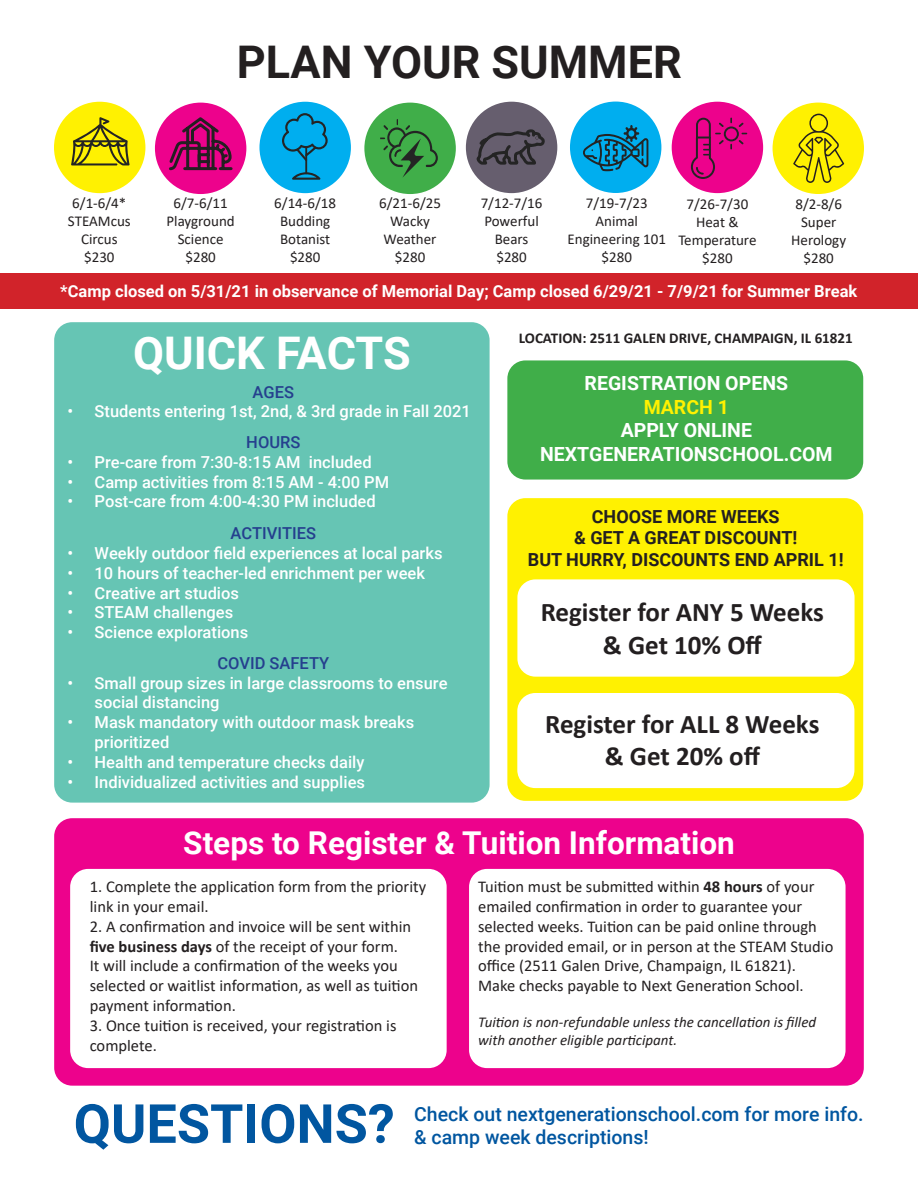
<style>
.page{position:relative;width:918px;height:1188px;background:#fff}
.page>*{position:absolute;margin:0;border:0;box-sizing:border-box;transform-origin:0 0}
.t1{font:700 54px "Roboto";color:#0156a0}
.t2{font:700 45px "Roboto";color:#231f20}
.t3{font:700 45px "Roboto";color:#fff}
.t4{font:700 31.5px "Roboto";color:#fff}
.t5{font:700 27px "Calibri";color:#231f20}
.t6{font:500 19.5px/23.4px "Roboto";color:#0156a0}
.t7{font:700 19.5px "Roboto";color:#fff}
.t8{font:700 19.5px "Roboto";color:#fff101}
.t9{font:700 18px "Roboto";color:#231f20}
.t10{font:16.5px/19.8px "Calibri";color:#231f20}
.t11{font:500 16.5px/19.8px "Roboto";color:#fff}
.t12{font:700 16.5px "Roboto";color:#fff}
.t13{font:500 16.5px "Roboto";color:#253f8e}
.t14{font:15px "Calibri";color:#231f20}
.t15{font:italic 15px/18px "Calibri";color:#231f20}
.t16{font:700 15px "Calibri";color:#231f20}
.s1{font-weight:700}
</style>
<div class="page">
<div style="left:54px;top:818px;width:810px;height:268px;background:#ed028c;border-radius:18px"></div>
<div style="left:70px;top:869px;width:377px;height:199px;background:#fff;border-radius:18px"></div>
<div style="left:469px;top:869px;width:377px;height:199px;background:#fff;border-radius:18px"></div>
<div style="left:507px;top:360px;width:356px;height:120px;background:#40ae49;border-radius:18px"></div>
<div style="left:507px;top:498px;width:356px;height:303px;background:#fff101;border-radius:18px"></div>
<div style="left:517px;top:579px;width:338px;height:98px;background:#fff;border-radius:18px"></div>
<div style="left:517px;top:693px;width:337px;height:95px;background:#fff;border-radius:18px"></div>
<div style="left:54px;top:322px;width:436px;height:481px;background:#66c5b4;border-radius:18px"></div>
<div style="left:0;top:273px;width:918px;height:36px;background:#d1232a"></div>
<div style="left:54px;top:102px;width:91px;height:91px;background:#fff101;border-radius:50%"></div>
<svg style="left:71px;top:117px;width:59px;height:48px"></svg>
<div style="left:155px;top:103px;width:91px;height:91px;background:#ed028c;border-radius:50%"></div>
<svg style="left:167px;top:115px;width:67px;height:56px"></svg>
<div style="left:259px;top:102px;width:92px;height:91px;background:#00aeef;border-radius:50%"></div>
<hr style="left:305px;top:146px;width:2px;height:28px;background:#242424">
<svg style="left:282px;top:113px;width:46px;height:48px"></svg>
<svg style="left:292px;top:172px;width:28px;height:8px"></svg>
<div style="left:364px;top:103px;width:92px;height:91px;background:#40ae49;border-radius:50%"></div>
<div style="left:466px;top:102px;width:91px;height:91px;background:#665e6e;border-radius:50%"></div>
<div style="left:570px;top:102px;width:91px;height:91px;background:#00aeef;border-radius:50%"></div>
<svg style="left:380px;top:119px;width:58px;height:59px"></svg>
<svg style="left:476px;top:129px;width:69px;height:36px"></svg>
<svg style="left:583px;top:125px;width:65px;height:46px"></svg>
<div style="left:672px;top:102px;width:91px;height:91px;background:#ed028c;border-radius:50%"></div>
<div style="left:773px;top:103px;width:91px;height:91px;background:#fff101;border-radius:50%"></div>
<svg style="left:691px;top:118px;width:56px;height:61px"></svg>
<svg style="left:793px;top:114px;width:51px;height:69px"></svg>
<p class="t2" style="left:237px;top:30px;width:446px">PLAN YOUR SUMMER</p>
<p class="t14" style="left:72px;top:193px;width:56px">6/1-6/4*</p>
<p class="t14" style="left:68px;top:211px;width:64px">STEAMcus</p>
<p class="t14" style="left:81px;top:229px;width:38px">Circus</p>
<p class="t14" style="left:84px;top:247px;width:32px">$230</p>
<p class="t14" style="left:174px;top:193px;width:56px">6/7-6/11</p>
<p class="t14" style="left:167px;top:211px;width:70px">Playground</p>
<p class="t14" style="left:178px;top:229px;width:47px">Science</p>
<p class="t14" style="left:185px;top:247px;width:32px">$280</p>
<p class="t14" style="left:274px;top:193px;width:63px">6/14-6/18</p>
<p class="t14" style="left:280px;top:211px;width:52px">Budding</p>
<p class="t14" style="left:280px;top:229px;width:52px">Botanist</p>
<p class="t14" style="left:290px;top:247px;width:32px">$280</p>
<p class="t14" style="left:379px;top:193px;width:63px">6/21-6/25</p>
<p class="t14" style="left:390px;top:211px;width:41px">Wacky</p>
<p class="t14" style="left:384px;top:229px;width:54px">Weather</p>
<p class="t14" style="left:395px;top:247px;width:32px">$280</p>
<p class="t14" style="left:481px;top:193px;width:63px">7/12-7/16</p>
<p class="t14" style="left:484px;top:211px;width:56px">Powerful</p>
<p class="t14" style="left:495px;top:229px;width:35px">Bears</p>
<p class="t14" style="left:496px;top:247px;width:32px">$280</p>
<p class="t14" style="left:586px;top:193px;width:63px">7/19-7/23</p>
<p class="t14" style="left:595px;top:211px;width:44px">Animal</p>
<p class="t14" style="left:568px;top:229px;width:100px">Engineering 101</p>
<p class="t14" style="left:602px;top:247px;width:32px">$280</p>
<p class="t14" style="left:795px;top:193px;width:48px">8/2-8/6</p>
<p class="t14" style="left:801px;top:211px;width:37px">Super</p>
<p class="t14" style="left:791px;top:229px;width:56px">Herology</p>
<p class="t14" style="left:804px;top:247px;width:32px">$280</p>
<p class="t12" style="left:60px;top:280px;width:799px">*Camp closed on 5/31/21 in observance of Memorial Day; Camp closed 6/29/21 - 7/9/21 for Summer Break</p>
<p class="t14" style="left:687px;top:193px;width:63px">7/26-7/30</p>
<p class="t14" style="left:696px;top:211px;width:44px">Heat &amp;</p>
<p class="t14" style="left:678px;top:229px;width:80px">Temperature</p>
<p class="t14" style="left:702px;top:247px;width:32px">$280</p>
<p class="t3" style="left:133px;top:322px;width:279px">QUICK FACTS</p>
<p class="t13" style="left:253px;top:380px;width:43px">AGES</p>
<p class="t11" style="left:68px;top:401px;width:405px">• Students entering 1st, 2nd, &amp; 3rd grade in Fall 2021</p>
<p class="t13" style="left:246px;top:431px;width:56px">HOURS</p>
<p class="t11" style="left:68px;top:451px;width:306px">• Pre-care from 7:30-8:15 AM included</p>
<p class="t11" style="left:68px;top:471px;width:323px">• Camp activities from 8:15 AM - 4:00 PM</p>
<p class="t11" style="left:68px;top:491px;width:310px">• Post-care from 4:00-4:30 PM included</p>
<p class="t13" style="left:231px;top:522px;width:87px">ACTIVITIES</p>
<p class="t11" style="left:68px;top:543px;width:376px">• Weekly outdoor field experiences at local parks</p>
<p class="t11" style="left:68px;top:562px;width:359px">• 10 hours of teacher-led enrichment per week</p>
<p class="t11" style="left:68px;top:582px;width:173px">• Creative art studios</p>
<p class="t11" style="left:68px;top:602px;width:167px">• STEAM challenges</p>
<p class="t11" style="left:68px;top:622px;width:182px">• Science explorations</p>
<p class="t13" style="left:217px;top:651px;width:113px">COVID SAFETY</p>
<p class="t11" style="left:95px;top:672px;width:355px;text-indent:-27px">• Small group sizes in large classrooms to ensure social distancing</p>
<p class="t11" style="left:95px;top:712px;width:321px;text-indent:-27px">• Mask mandatory with outdoor mask breaks prioritized</p>
<p class="t11" style="left:68px;top:751px;width:298px">• Health and temperature checks daily</p>
<p class="t11" style="left:68px;top:771px;width:299px">• Individualized activities and supplies</p>
<p class="t16" style="left:519px;top:328px;width:335px">LOCATION: 2511 GALEN DRIVE, CHAMPAIGN, IL 61821</p>
<p class="t7" style="left:585px;top:370px;width:205px">REGISTRATION OPENS</p>
<p class="t8" style="left:644px;top:393px;width:87px">MARCH 1</p>
<p class="t7" style="left:621px;top:417px;width:133px">APPLY ONLINE</p>
<p class="t7" style="left:540px;top:440px;width:294px">NEXTGENERATIONSCHOOL.COM</p>
<p class="t9" style="left:592px;top:504px;width:189px">CHOOSE MORE WEEKS</p>
<p class="t9" style="left:574px;top:525px;width:225px">&amp; GET A GREAT DISCOUNT!</p>
<p class="t9" style="left:528px;top:547px;width:317px">BUT HURRY, DISCOUNTS END APRIL 1!</p>
<p class="t5" style="left:541px;top:593px;width:285px">Register for ANY 5 Weeks</p>
<p class="t5" style="left:603px;top:626px;width:161px">&amp; Get 10% Off</p>
<p class="t5" style="left:545px;top:705px;width:276px">Register for ALL 8 Weeks</p>
<p class="t5" style="left:605px;top:737px;width:157px">&amp; Get 20% off</p>
<p class="t4" style="left:183px;top:821px;width:553px">Steps to Register &amp; Tuition Information</p>
<p class="t10" style="left:478px;top:876px;width:357px">Tuition must be submitted within <span class="s1">48 hours</span> of your emailed confirmation in order to guarantee your selected weeks. Tuition can be paid online through the provided email, or in person at the STEAM Studio office (2511 Galen Drive, Champaign, IL 61821).<br>Make checks payable to Next Generation School.</p>
<p class="t15" style="left:478px;top:1013px;width:340px">Tuition is non-refundable unless the cancellation is filled with another eligible participant.</p>
<p class="t10" style="left:90px;top:876px;width:338px">1. Complete the application form from the priority link in your email.</p>
<p class="t10" style="left:90px;top:916px;width:330px">2. A confirmation and invoice will be sent within <span class="s1">five business days</span> of the receipt of your form.<br>It will include a confirmation of the weeks you selected or waitlist information, as well as tuition payment information.</p>
<p class="t10" style="left:90px;top:1015px;width:308px">3. Once tuition is received, your registration is complete.</p>
<p class="t1" style="left:74px;top:1086px;width:323px">QUESTIONS?</p>
<p class="t6" style="left:414px;top:1101px;width:451px">Check out nextgenerationschool.com for more info. &amp; camp week descriptions!</p>
</div>
